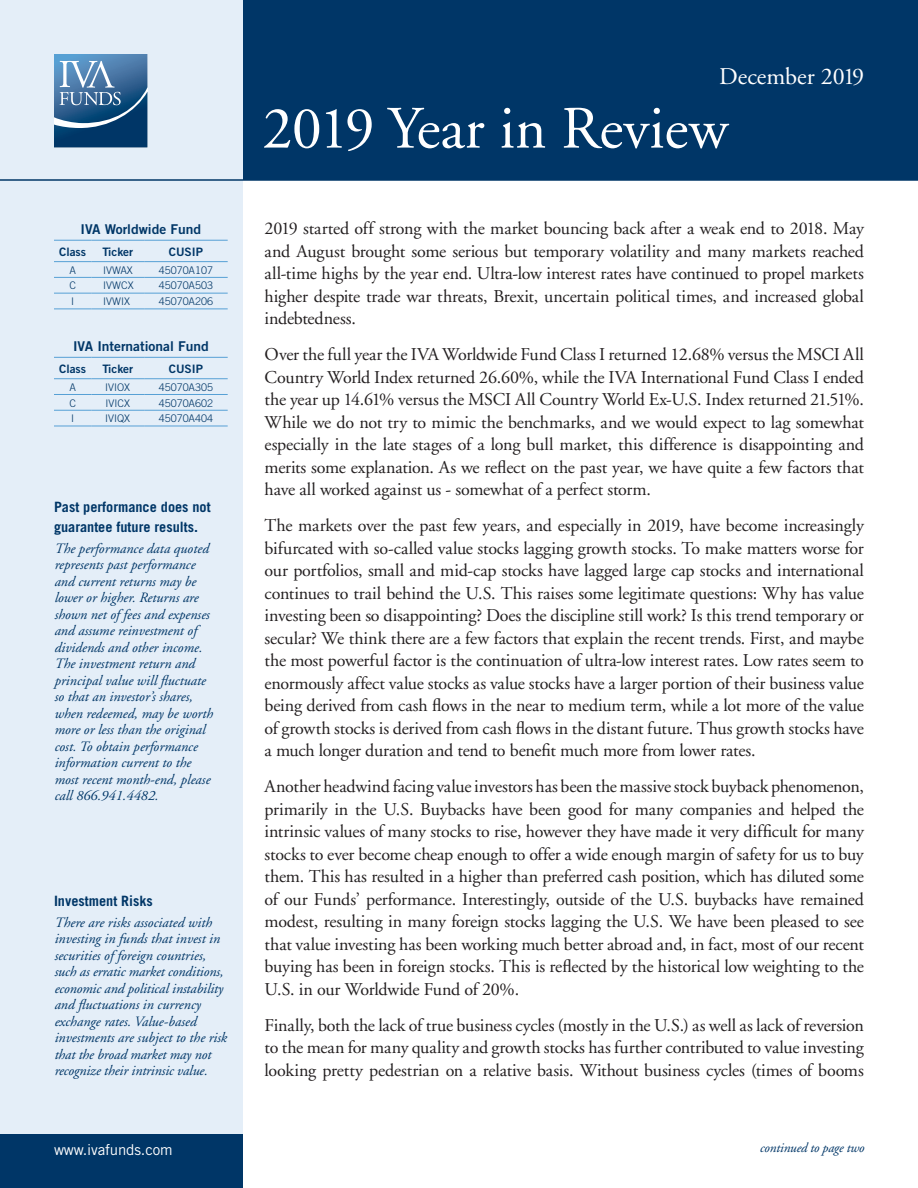
<style>
.page{position:relative;width:918px;height:1188px;background:#fff}
.page>*{position:absolute;margin:0;border:0;box-sizing:border-box;transform-origin:0 0}
.t1{font:60px "Adobe Garamond";color:#fff}
.t2{font:24px "Adobe Garamond";color:#fff}
.t3{font:18px/22.5px "Adobe Garamond";letter-spacing:-.01em;color:#231f20;text-align:justify}
.t4{font:15px "Trade Gothic";letter-spacing:-.01em;color:#fff}
.t5{font:italic 14.25px/16.5px "Adobe Garamond";color:#003667}
.t6{font:700 14.25px/19.5px "Trade Gothic";color:#003667}
.t7{font:13.5px "Trade Gothic Bold Two";color:#003667}
.t8{font:italic 13.5px "Adobe Garamond";letter-spacing:-.015em;color:#003667}
.t9{font:11.7px "Trade Gothic Bold Two";color:#003667}
.t10{font:300 10.5px "Trade Gothic";color:#003667}
</style>
<div class="page">
<div style="left:243px;top:0;width:675px;height:180px;background:#003667"></div>
<div style="left:0;top:0;width:243px;height:1188px;background:#e4eef8"></div>
<svg style="left:54px;top:54px;width:93px;height:93px;background:#3f6e99"></svg>
<div style="left:0;top:1134px;width:243px;height:54px;background:#003667"></div>
<hr style="left:0;top:179px;width:918px;height:2px;background:#003667">
<hr style="left:54px;top:261px;width:37px;height:1px;background:#56a0d5">
<hr style="left:91px;top:261px;width:53px;height:1px;background:#56a0d5">
<hr style="left:144px;top:261px;width:84px;height:1px;background:#56a0d5">
<hr style="left:54px;top:277px;width:37px;height:1px;background:#56a0d5">
<hr style="left:91px;top:277px;width:53px;height:1px;background:#56a0d5">
<hr style="left:144px;top:277px;width:84px;height:1px;background:#56a0d5">
<hr style="left:54px;top:293px;width:37px;height:1px;background:#56a0d5">
<hr style="left:54px;top:309px;width:37px;height:1px;background:#56a0d5">
<hr style="left:91px;top:293px;width:53px;height:1px;background:#56a0d5">
<hr style="left:91px;top:309px;width:53px;height:1px;background:#56a0d5">
<hr style="left:144px;top:293px;width:84px;height:1px;background:#56a0d5">
<hr style="left:144px;top:309px;width:84px;height:1px;background:#56a0d5">
<hr style="left:54px;top:240px;width:37px;height:1px;background:#56a0d5">
<hr style="left:91px;top:240px;width:53px;height:1px;background:#56a0d5">
<hr style="left:144px;top:240px;width:84px;height:1px;background:#56a0d5">
<hr style="left:54px;top:378px;width:37px;height:1px;background:#56a0d5">
<hr style="left:91px;top:378px;width:53px;height:1px;background:#56a0d5">
<hr style="left:144px;top:378px;width:84px;height:1px;background:#56a0d5">
<hr style="left:54px;top:394px;width:37px;height:1px;background:#56a0d5">
<hr style="left:91px;top:394px;width:53px;height:1px;background:#56a0d5">
<hr style="left:144px;top:394px;width:84px;height:1px;background:#56a0d5">
<hr style="left:54px;top:410px;width:37px;height:1px;background:#56a0d5">
<hr style="left:54px;top:426px;width:37px;height:1px;background:#56a0d5">
<hr style="left:91px;top:410px;width:53px;height:1px;background:#56a0d5">
<hr style="left:91px;top:426px;width:53px;height:1px;background:#56a0d5">
<hr style="left:144px;top:410px;width:84px;height:1px;background:#56a0d5">
<hr style="left:144px;top:426px;width:84px;height:1px;background:#56a0d5">
<hr style="left:54px;top:357px;width:37px;height:1px;background:#56a0d5">
<hr style="left:91px;top:357px;width:53px;height:1px;background:#56a0d5">
<hr style="left:144px;top:357px;width:84px;height:1px;background:#56a0d5">
<p class="t7" style="left:81px;top:221px;width:122px">IVA Worldwide Fund</p>
<p class="t9" style="left:59px;top:244px;width:28px">Class</p>
<p class="t9" style="left:102px;top:244px;width:32px">Ticker</p>
<p class="t9" style="left:169px;top:244px;width:36px">CUSIP</p>
<p class="t10" style="left:69px;top:264px;width:8px">A</p>
<p class="t10" style="left:103px;top:264px;width:31px">IVWAX</p>
<p class="t10" style="left:159px;top:264px;width:56px">45070A107</p>
<p class="t10" style="left:69px;top:279px;width:8px">C</p>
<p class="t10" style="left:103px;top:279px;width:32px">IVWCX</p>
<p class="t10" style="left:159px;top:279px;width:56px">45070A503</p>
<p class="t10" style="left:71px;top:295px;width:4px">I</p>
<p class="t10" style="left:103px;top:295px;width:28px">IVWIX</p>
<p class="t10" style="left:159px;top:295px;width:56px">45070A206</p>
<p class="t7" style="left:73px;top:338px;width:137px">IVA International Fund</p>
<p class="t9" style="left:59px;top:361px;width:28px">Class</p>
<p class="t9" style="left:102px;top:361px;width:32px">Ticker</p>
<p class="t9" style="left:169px;top:361px;width:36px">CUSIP</p>
<p class="t10" style="left:69px;top:381px;width:8px">A</p>
<p class="t10" style="left:105px;top:381px;width:27px">IVIOX</p>
<p class="t10" style="left:159px;top:381px;width:56px">45070A305</p>
<p class="t10" style="left:69px;top:397px;width:8px">C</p>
<p class="t10" style="left:106px;top:397px;width:26px">IVICX</p>
<p class="t10" style="left:159px;top:397px;width:56px">45070A602</p>
<p class="t10" style="left:71px;top:412px;width:4px">I</p>
<p class="t10" style="left:105px;top:412px;width:27px">IVIQX</p>
<p class="t10" style="left:159px;top:412px;width:56px">45070A404</p>
<p class="t6" style="left:54px;top:497px;width:158px">Past performance does not guarantee future results.</p>
<p class="t5" style="left:54px;top:540px;width:160px">The performance data quoted represents past performance and current returns may be lower or higher. Returns are shown net of fees and expenses and assume reinvestment of dividends and other income.<br>The investment return and principal value will fluctuate so that an investor’s shares, when redeemed, may be worth more or less than the original cost. To obtain performance information current to the most recent month-end, please call 866.941.4482.</p>
<p class="t6" style="left:54px;top:891px;width:100px">Investment Risks</p>
<p class="t5" style="left:54px;top:915px;width:174px">There are risks associated with investing in funds that invest in securities of foreign countries, such as erratic market conditions, economic and political instability and fluctuations in currency exchange rates. Value-based investments are subject to the risk that the broad market may not recognize their intrinsic value.</p>
<p class="t4" style="left:54px;top:1140px;width:120px">www.ivafunds.com</p>
<h2 class="t2" style="left:719px;top:63px;width:146px">December 2019</h2>
<h1 class="t1" style="left:262px;top:96px;width:467px">2019 Year in Review</h1>
<p class="t3" style="left:265px;top:218px;width:601px">2019 started off strong with the market bouncing back after a weak end to 2018. May and August brought some serious but temporary volatility and many markets reached all-time highs by the year end. Ultra-low interest rates have continued to propel markets higher despite trade war threats, Brexit, uncertain political times, and increased global indebtedness.</p>
<p class="t3" style="left:265px;top:344px;width:601px">Over the full year the IVA Worldwide Fund Class I returned 12.68% versus the MSCI All Country World Index returned 26.60%, while the IVA International Fund Class I ended the year up 14.61% versus the MSCI All Country World Ex-U.S. Index returned 21.51%.<br>While we do not try to mimic the benchmarks, and we would expect to lag somewhat especially in the late stages of a long bull market, this difference is disappointing and merits some explanation. As we reflect on the past year, we have quite a few factors that have all worked against us - somewhat of a perfect storm.</p>
<p class="t3" style="left:265px;top:515px;width:601px">The markets over the past few years, and especially in 2019, have become increasingly bifurcated with so-called value stocks lagging growth stocks. To make matters worse for our portfolios, small and mid-cap stocks have lagged large cap stocks and international continues to trail behind the U.S. This raises some legitimate questions: Why has value investing been so disappointing? Does the discipline still work? Is this trend temporary or secular? We think there are a few factors that explain the recent trends. First, and maybe the most powerful factor is the continuation of ultra-low interest rates. Low rates seem to enormously affect value stocks as value stocks have a larger portion of their business value being derived from cash flows in the near to medium term, while a lot more of the value of growth stocks is derived from cash flows in the distant future. Thus growth stocks have a much longer duration and tend to benefit much more from lower rates.</p>
<p class="t3" style="left:265px;top:776px;width:601px">Another headwind facing value investors has been the massive stock buyback phenomenon, primarily in the U.S. Buybacks have been good for many companies and helped the intrinsic values of many stocks to rise, however they have made it very difficult for many stocks to ever become cheap enough to offer a wide enough margin of safety for us to buy them. This has resulted in a higher than preferred cash position, which has diluted some of our Funds’ performance. Interestingly, outside of the U.S. buybacks have remained modest, resulting in many foreign stocks lagging the U.S. We have been pleased to see that value investing has been working much better abroad and, in fact, most of our recent buying has been in foreign stocks. This is reflected by the historical low weighting to the U.S. in our Worldwide Fund of 20%.</p>
<p class="t3" style="left:265px;top:1014px;width:601px">Finally, both the lack of true business cycles (mostly in the U.S.) as well as lack of reversion to the mean for many quality and growth stocks has further contributed to value investing looking pretty pedestrian on a relative basis. Without business cycles (times of booms</p>
<p class="t8" style="left:760px;top:1140px;width:106px">continued to page two</p>
</div>
